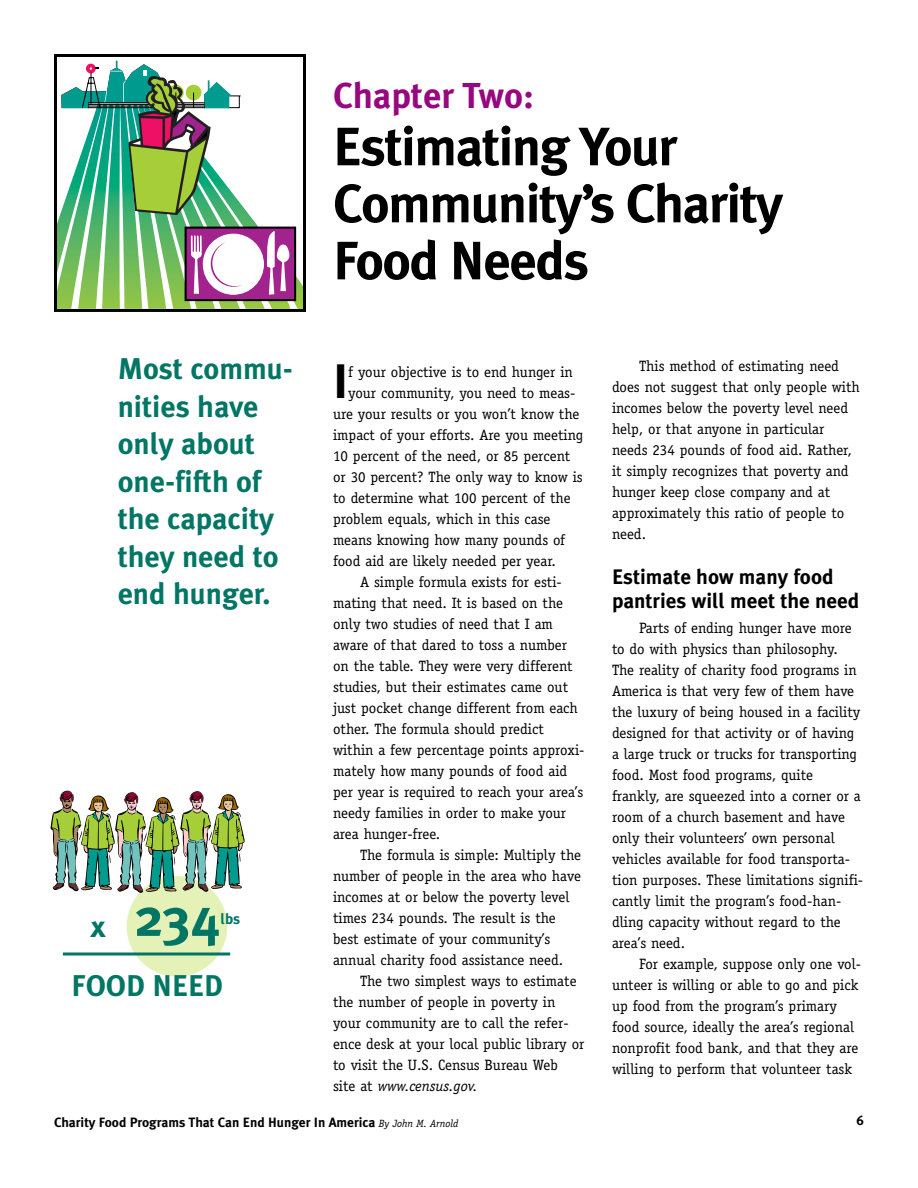
<style>
.page{position:relative;width:918px;height:1188px;background:#fff}
.page>*{position:absolute;margin:0;border:0;box-sizing:border-box;transform-origin:0 0}
.t1{font:700 54px/57px "Meta Plus";letter-spacing:-.025em;color:#000}
.t2{font:700 54px "Meta Plus";color:#017665}
.t3{font:700 48.45px "Meta Plus";color:#000}
.t4{font:700 36px "Meta Plus";color:#970780}
.t5{font:700 30px/37.5px "Meta Plus";color:#017665}
.t6{font:700 21px/24px "Meta Plus";color:#000}
.t7{font:15px/21px "Officina Serif";color:#000}
.t8{font:italic 15px "Officina Serif";color:#000}
.t9{font:700 15px "Meta Plus";color:#017665}
.t10{font:700 13.5px "Meta Plus";color:#000}
.s1{font-size:30px}
.s2{font-style:normal}
.s3{font-family:"Officina Serif";font-weight:400;font-style:italic;font-size:10.5px}
</style>
<div class="page">
<div style="left:127px;top:876px;width:100px;height:101px;background:#e4f2b8;border-radius:50%"></div>
<svg style="left:58px;top:61px;width:244px;height:247px"></svg>
<div style="left:54px;top:54px;width:252px;height:258px;border:3px solid #000"></div>
<svg style="left:63px;top:952px;width:167px;height:4px"></svg>
<svg style="left:50px;top:790px;width:195px;height:103px"></svg>
<h3 class="t5" style="left:118px;top:352px;width:177px">Most commu&shy;nities have only about one-fifth of the capacity they need to end hunger.</h3>
<h1 class="t2" style="left:91px;top:895px;width:131px"><span class="s1">x</span> 234</h1>
<p class="t9" style="left:220px;top:913px;width:21px">lbs</p>
<h3 class="t5" style="left:72px;top:968px;width:153px">FOOD NEED</h3>
<h3 class="t4" style="left:333px;top:81px;width:203px">Chapter Two:</h3>
<h1 class="t1" style="left:333px;top:121px;width:452px">Estimating Your<br>Community’s Charity<br>Food Needs</h1>
<h2 class="t3" style="left:333px;top:361px;width:17px">I</h2>
<p class="t7" style="left:348px;top:363px;width:226px">f your objective is to end hunger in</p>
<p class="t7" style="left:348px;top:384px;width:229px">your community, you need to meas-</p>
<p class="t7" style="left:333px;top:405px;width:248px">ure your results or you won’t know the</p>
<p class="t7" style="left:333px;top:426px;width:252px">impact of your efforts. Are you meeting</p>
<p class="t7" style="left:333px;top:447px;width:239px">10 percent of the need, or 85 percent</p>
<p class="t7" style="left:333px;top:468px;width:251px">or 30 percent? The only way to know is</p>
<p class="t7" style="left:333px;top:489px;width:239px">to determine what 100 percent of the</p>
<p class="t7" style="left:333px;top:510px;width:219px">problem equals, which in this case</p>
<p class="t7" style="left:333px;top:531px;width:234px">means knowing how many pounds of</p>
<p class="t7" style="left:333px;top:552px;width:224px">food aid are likely needed per year.</p>
<p class="t7" style="left:360px;top:573px;width:203px">A simple formula exists for esti-</p>
<p class="t7" style="left:333px;top:594px;width:232px">mating that need. It is based on the</p>
<p class="t7" style="left:333px;top:615px;width:222px">only two studies of need that I am</p>
<p class="t7" style="left:333px;top:636px;width:236px">aware of that dared to toss a number</p>
<p class="t7" style="left:333px;top:657px;width:241px">on the table. They were very different</p>
<p class="t7" style="left:333px;top:678px;width:237px">studies, but their estimates came out</p>
<p class="t7" style="left:333px;top:699px;width:246px">just pocket change different from each</p>
<p class="t7" style="left:333px;top:720px;width:212px">other. The formula should predict</p>
<p class="t7" style="left:333px;top:741px;width:253px">within a few percentage points approxi-</p>
<p class="t7" style="left:333px;top:762px;width:236px">mately how many pounds of food aid</p>
<p class="t7" style="left:333px;top:783px;width:252px">per year is required to reach your area’s</p>
<p class="t7" style="left:333px;top:804px;width:235px">needy families in order to make your</p>
<p class="t7" style="left:333px;top:825px;width:109px">area hunger-free.</p>
<p class="t7" style="left:360px;top:846px;width:223px">The formula is simple: Multiply the</p>
<p class="t7" style="left:333px;top:867px;width:250px">number of people in the area who have</p>
<p class="t7" style="left:333px;top:888px;width:238px">incomes at or below the poverty level</p>
<p class="t7" style="left:333px;top:909px;width:224px">times 234 pounds. The result is the</p>
<p class="t7" style="left:333px;top:930px;width:219px">best estimate of your community’s</p>
<p class="t7" style="left:333px;top:951px;width:232px">annual charity food assistance need.</p>
<p class="t7" style="left:360px;top:972px;width:218px">The two simplest ways to estimate</p>
<p class="t7" style="left:333px;top:993px;width:224px">the number of people in poverty in</p>
<p class="t7" style="left:333px;top:1014px;width:237px">your community are to call the refer-</p>
<p class="t7" style="left:333px;top:1035px;width:253px">ence desk at your local public library or</p>
<p class="t7" style="left:333px;top:1056px;width:226px">to visit the U.S. Census Bureau Web</p>
<p class="t8" style="left:333px;top:1080px;width:146px"><span class="s2">site at</span> www.census.gov.</p>
<p class="t7" style="left:612px;top:356px;width:249px;text-indent:27px">This method of estimating need does not suggest that only people with incomes below the poverty level need help, or that anyone in particular needs 234 pounds of food aid. Rather, it simply recognizes that poverty and hunger keep close company and at approximately this ratio of people to need.</p>
<h3 class="t6" style="left:612px;top:566px;width:249px">Estimate how many food pantries will meet the need</h3>
<p class="t7" style="left:612px;top:619px;width:253px;text-indent:27px">Parts of ending hunger have more to do with physics than philosophy.<br>The reality of charity food programs in America is that very few of them have the luxury of being housed in a facility designed for that activity or of having a large truck or trucks for transporting food. Most food programs, quite frankly, are squeezed into a corner or a room of a church basement and have only their volunteers’ own personal vehicles available for food transporta&shy;tion purposes. These limitations signifi&shy;cantly limit the program’s food-han&shy;dling capacity without regard to the area’s need.</p>
<p class="t7" style="left:612px;top:955px;width:251px;text-indent:27px">For example, suppose only one vol&shy;unteer is willing or able to go and pick up food from the program’s primary food source, ideally the area’s regional nonprofit food bank, and that they are willing to perform that volunteer task</p>
<p class="t10" style="left:54px;top:1116px;width:406px">Charity Food Programs That Can End Hunger In America <span class="s3">By John M. Arnold</span></p>
<p class="t10" style="left:856px;top:1115px;width:9px">6</p>
</div>
